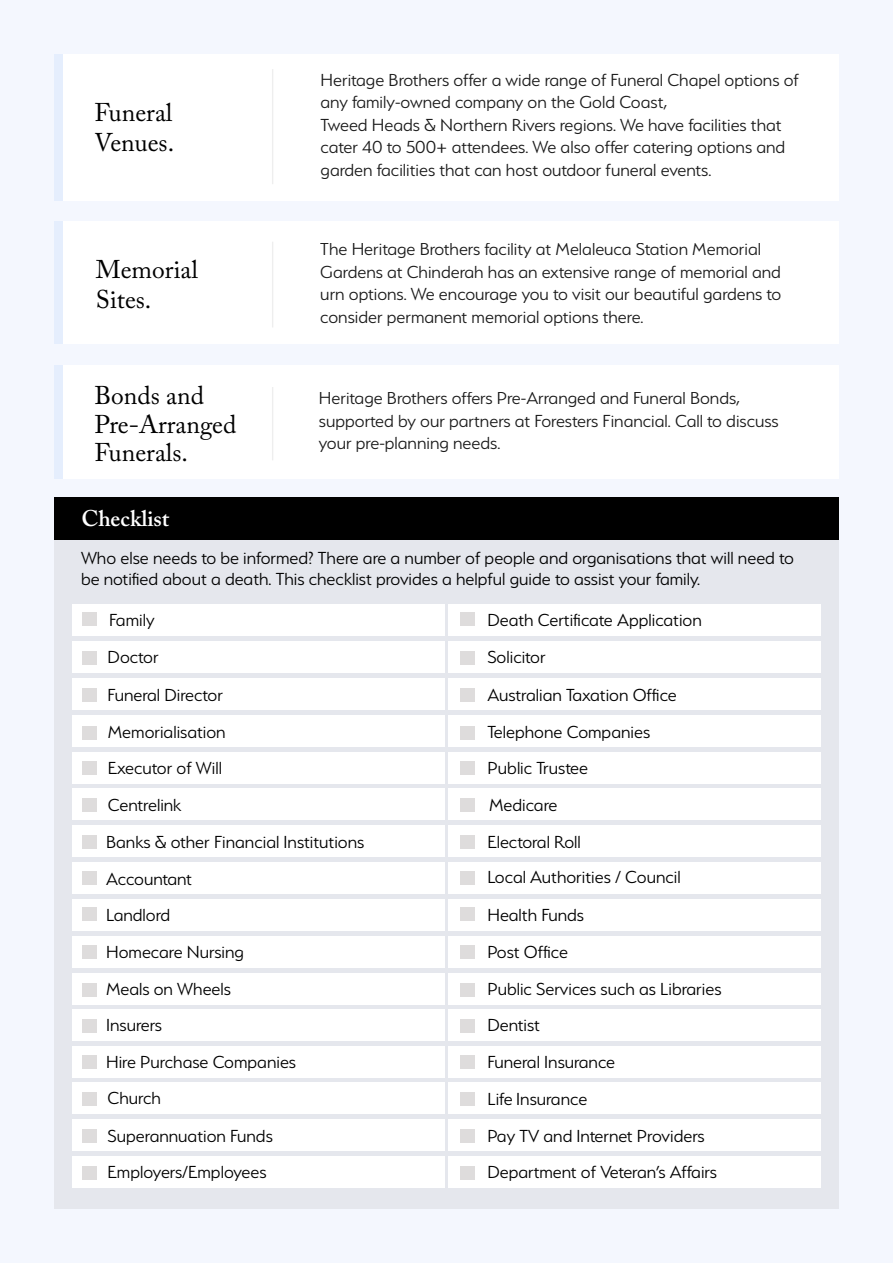
<style>
.page{position:relative;width:893px;height:1263px;background:#f4f7fe}
.page>*{position:absolute;margin:0;border:0;box-sizing:border-box;transform-origin:0 0}
.t1{font:25.5px/30px "Adobe Caslon Pro";color:#000}
.t2{font:600 22.5px "Adobe Caslon Pro";color:#fff}
.t3{font:300 19.5px/22.5px "Serenity";color:#000}
</style>
<div class="page">
<hr style="left:0;top:0;width:1px;height:823px;background:#dbe7fd">
<div style="left:54px;top:54px;width:785px;height:147px;background:#fff"></div>
<div style="left:54px;top:54px;width:9px;height:147px;background:#e5eefd"></div>
<div style="left:54px;top:222px;width:785px;height:122px;background:#fff"></div>
<div style="left:54px;top:365px;width:785px;height:113px;background:#fff"></div>
<div style="left:54px;top:510px;width:785px;height:699px;background:#e5e7ed"></div>
<div style="left:54px;top:497px;width:785px;height:42px;background:#000"></div>
<div style="left:72px;top:899px;width:372px;height:32px;background:#fff"></div>
<div style="left:449px;top:899px;width:372px;height:32px;background:#fff"></div>
<div style="left:72px;top:752px;width:372px;height:31px;background:#fff"></div>
<div style="left:449px;top:752px;width:372px;height:31px;background:#fff"></div>
<div style="left:72px;top:1046px;width:372px;height:32px;background:#fff"></div>
<div style="left:449px;top:1046px;width:372px;height:32px;background:#fff"></div>
<div style="left:72px;top:678px;width:372px;height:32px;background:#fff"></div>
<div style="left:449px;top:678px;width:372px;height:32px;background:#fff"></div>
<div style="left:72px;top:973px;width:372px;height:31px;background:#fff"></div>
<div style="left:449px;top:973px;width:372px;height:31px;background:#fff"></div>
<div style="left:72px;top:825px;width:372px;height:32px;background:#fff"></div>
<div style="left:449px;top:825px;width:372px;height:32px;background:#fff"></div>
<div style="left:72px;top:1119px;width:372px;height:32px;background:#fff"></div>
<div style="left:449px;top:1119px;width:372px;height:32px;background:#fff"></div>
<div style="left:72px;top:641px;width:372px;height:32px;background:#fff"></div>
<div style="left:449px;top:641px;width:372px;height:32px;background:#fff"></div>
<div style="left:72px;top:604px;width:372px;height:32px;background:#fff"></div>
<div style="left:449px;top:604px;width:372px;height:32px;background:#fff"></div>
<div style="left:72px;top:936px;width:372px;height:31px;background:#fff"></div>
<div style="left:449px;top:936px;width:372px;height:31px;background:#fff"></div>
<div style="left:72px;top:788px;width:372px;height:32px;background:#fff"></div>
<div style="left:449px;top:788px;width:372px;height:32px;background:#fff"></div>
<div style="left:72px;top:1082px;width:372px;height:32px;background:#fff"></div>
<div style="left:449px;top:1082px;width:372px;height:32px;background:#fff"></div>
<div style="left:72px;top:715px;width:372px;height:32px;background:#fff"></div>
<div style="left:449px;top:715px;width:372px;height:32px;background:#fff"></div>
<div style="left:72px;top:1009px;width:372px;height:32px;background:#fff"></div>
<div style="left:449px;top:1009px;width:372px;height:32px;background:#fff"></div>
<div style="left:72px;top:862px;width:372px;height:32px;background:#fff"></div>
<div style="left:449px;top:862px;width:372px;height:32px;background:#fff"></div>
<div style="left:72px;top:1156px;width:372px;height:32px;background:#fff"></div>
<div style="left:449px;top:1156px;width:372px;height:32px;background:#fff"></div>
<div style="left:82px;top:612px;width:15px;height:14px;background:#dedcdc"></div>
<div style="left:460px;top:612px;width:15px;height:14px;background:#dedcdc"></div>
<div style="left:82px;top:651px;width:15px;height:14px;background:#dedcdc"></div>
<div style="left:460px;top:651px;width:15px;height:14px;background:#dedcdc"></div>
<div style="left:82px;top:688px;width:15px;height:14px;background:#dedcdc"></div>
<div style="left:460px;top:688px;width:15px;height:14px;background:#dedcdc"></div>
<div style="left:82px;top:726px;width:15px;height:13px;background:#dedcdc"></div>
<div style="left:460px;top:726px;width:15px;height:13px;background:#dedcdc"></div>
<div style="left:82px;top:761px;width:15px;height:14px;background:#dedcdc"></div>
<div style="left:460px;top:761px;width:15px;height:14px;background:#dedcdc"></div>
<div style="left:82px;top:797px;width:15px;height:14px;background:#dedcdc"></div>
<div style="left:460px;top:797px;width:15px;height:14px;background:#dedcdc"></div>
<div style="left:82px;top:835px;width:15px;height:14px;background:#dedcdc"></div>
<div style="left:460px;top:835px;width:15px;height:14px;background:#dedcdc"></div>
<div style="left:82px;top:871px;width:15px;height:14px;background:#dedcdc"></div>
<div style="left:460px;top:871px;width:15px;height:14px;background:#dedcdc"></div>
<div style="left:82px;top:907px;width:15px;height:14px;background:#dedcdc"></div>
<div style="left:460px;top:907px;width:15px;height:14px;background:#dedcdc"></div>
<div style="left:82px;top:945px;width:15px;height:14px;background:#dedcdc"></div>
<div style="left:460px;top:945px;width:15px;height:14px;background:#dedcdc"></div>
<div style="left:82px;top:982px;width:15px;height:14px;background:#dedcdc"></div>
<div style="left:460px;top:982px;width:15px;height:14px;background:#dedcdc"></div>
<div style="left:82px;top:1019px;width:15px;height:14px;background:#dedcdc"></div>
<div style="left:460px;top:1019px;width:15px;height:14px;background:#dedcdc"></div>
<div style="left:82px;top:1055px;width:15px;height:14px;background:#dedcdc"></div>
<div style="left:460px;top:1055px;width:15px;height:14px;background:#dedcdc"></div>
<div style="left:82px;top:1092px;width:15px;height:13px;background:#dedcdc"></div>
<div style="left:460px;top:1092px;width:15px;height:13px;background:#dedcdc"></div>
<div style="left:82px;top:1129px;width:15px;height:14px;background:#dedcdc"></div>
<div style="left:460px;top:1129px;width:15px;height:14px;background:#dedcdc"></div>
<div style="left:82px;top:1166px;width:15px;height:14px;background:#dedcdc"></div>
<div style="left:460px;top:1166px;width:15px;height:14px;background:#dedcdc"></div>
<hr style="left:272px;top:69px;width:1px;height:115px;background:#000">
<hr style="left:272px;top:242px;width:1px;height:86px;background:#000">
<hr style="left:272px;top:387px;width:1px;height:73px;background:#000">
<div style="left:54px;top:222px;width:9px;height:122px;background:#e5eefd"></div>
<div style="left:54px;top:365px;width:9px;height:113px;background:#e5eefd"></div>
<h1 class="t1" style="left:94px;top:97px;width:81px">Funeral<br>Venues.</h1>
<h1 class="t1" style="left:96px;top:254px;width:104px">Memorial<br>Sites.</h1>
<h1 class="t1" style="left:94px;top:381px;width:143px;line-height:28.5px">Bonds and<br>Pre-Arranged<br>Funerals.</h1>
<p class="t2" style="left:81px;top:505px;width:89px">Checklist</p>
<p class="t3" style="left:321px;top:68px;width:480px">Heritage Brothers offer a wide range of Funeral Chapel options of any family-owned company on the Gold Coast,<br>Tweed Heads &amp; Northern Rivers regions. We have facilities that cater 40 to 500+ attendees. We also offer catering options and garden facilities that can host outdoor funeral events.</p>
<p class="t3" style="left:320px;top:238px;width:463px">The Heritage Brothers facility at Melaleuca Station Memorial Gardens at Chinderah has an extensive range of memorial and urn options. We encourage you to visit our beautiful gardens to consider permanent memorial options there.</p>
<p class="t3" style="left:319px;top:387px;width:461px">Heritage Brothers offers Pre-Arranged and Funeral Bonds, supported by our partners at Foresters Financial. Call to discuss your pre-planning needs.</p>
<p class="t3" style="left:81px;top:548px;width:714px;line-height:21px">Who else needs to be informed? There are a number of people and organisations that will need to be notified about a death. This checklist provides a helpful guide to assist your family.</p>
<p class="t3" style="left:109px;top:609px;width:47px">Family</p>
<p class="t3" style="left:487px;top:609px;width:216px">Death Certificate Application</p>
<p class="t3" style="left:108px;top:646px;width:53px">Doctor</p>
<p class="t3" style="left:487px;top:646px;width:60px">Solicitor</p>
<p class="t3" style="left:108px;top:683px;width:117px">Funeral Director</p>
<p class="t3" style="left:487px;top:683px;width:191px">Australian Taxation Office</p>
<p class="t3" style="left:108px;top:720px;width:119px">Memorialisation</p>
<p class="t3" style="left:488px;top:720px;width:164px">Telephone Companies</p>
<p class="t3" style="left:108px;top:756px;width:116px">Executor of Will</p>
<p class="t3" style="left:488px;top:756px;width:102px">Public Trustee</p>
<p class="t3" style="left:108px;top:793px;width:75px">Centrelink</p>
<p class="t3" style="left:489px;top:793px;width:70px">Medicare</p>
<p class="t3" style="left:106px;top:830px;width:260px">Banks &amp; other Financial Institutions</p>
<p class="t3" style="left:487px;top:830px;width:95px">Electoral Roll</p>
<p class="t3" style="left:106px;top:867px;width:87px">Accountant</p>
<p class="t3" style="left:487px;top:866px;width:195px">Local Authorities / Council</p>
<p class="t3" style="left:106px;top:904px;width:66px">Landlord</p>
<p class="t3" style="left:487px;top:904px;width:98px">Health Funds</p>
<p class="t3" style="left:106px;top:940px;width:139px">Homecare Nursing</p>
<p class="t3" style="left:487px;top:940px;width:82px">Post Office</p>
<p class="t3" style="left:106px;top:977px;width:126px">Meals on Wheels</p>
<p class="t3" style="left:487px;top:977px;width:236px">Public Services such as Libraries</p>
<p class="t3" style="left:106px;top:1014px;width:57px">Insurers</p>
<p class="t3" style="left:487px;top:1013px;width:54px">Dentist</p>
<p class="t3" style="left:106px;top:1051px;width:191px">Hire Purchase Companies</p>
<p class="t3" style="left:487px;top:1051px;width:129px">Funeral Insurance</p>
<p class="t3" style="left:108px;top:1087px;width:55px">Church</p>
<p class="t3" style="left:487px;top:1087px;width:101px">Life Insurance</p>
<p class="t3" style="left:108px;top:1124px;width:167px">Superannuation Funds</p>
<p class="t3" style="left:487px;top:1124px;width:219px">Pay TV and Internet Providers</p>
<p class="t3" style="left:108px;top:1161px;width:160px">Employers/Employees</p>
<p class="t3" style="left:487px;top:1160px;width:231px">Department of Veteran’s Affairs</p>
</div>
